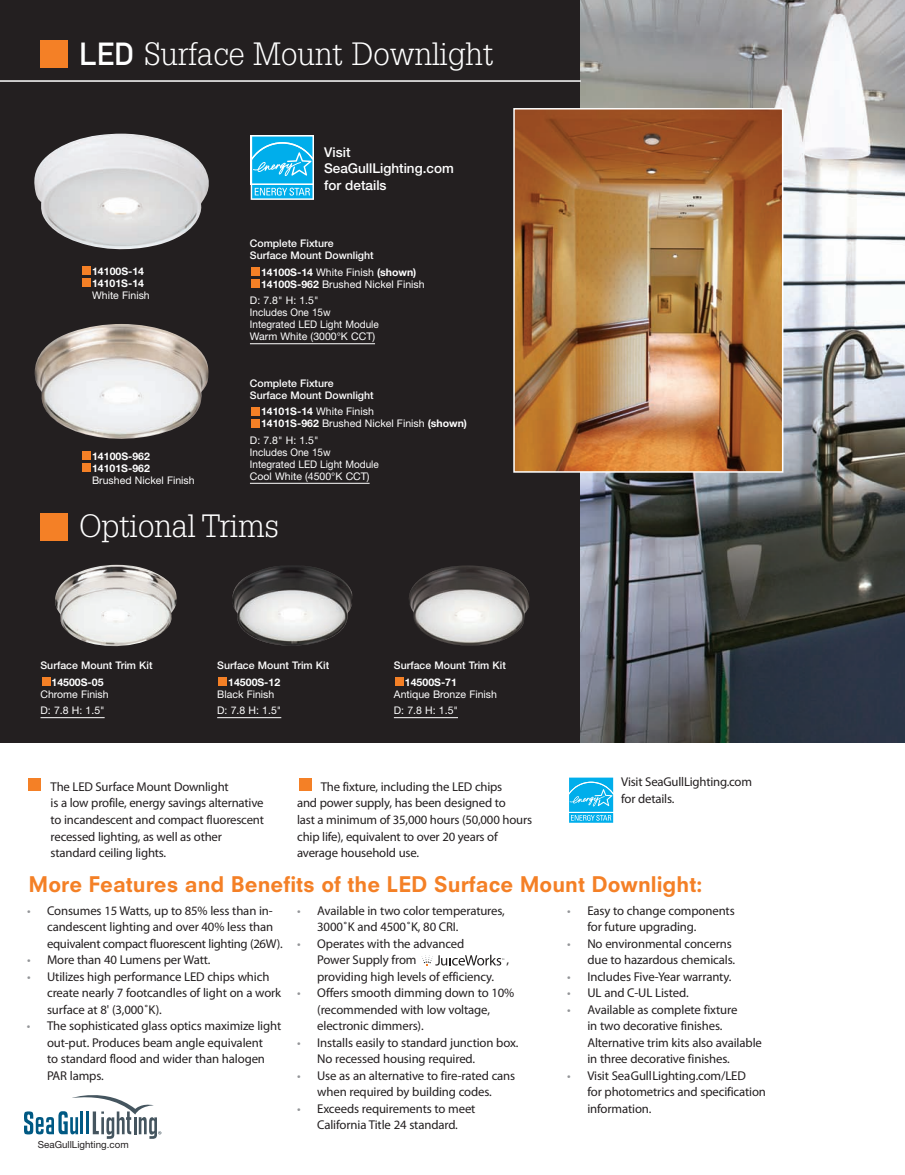
<style>
.page{position:relative;width:905px;height:1175px;background:#fff}
.page>*{position:absolute;margin:0;border:0;box-sizing:border-box;transform-origin:0 0}
.t1{font:300 31.5px "Glypha LT Std";color:#fff}
.t2{font:800 21px "Neuzeit SLT Std";color:#f48026}
.t3{font:500 13.5px/16.2px "Helvetica Neue LT Std";color:#fff}
.t4{font:12.75px/16.5px "Myriad Pro";letter-spacing:-.01em;color:#231f20}
.t5{font:10.5px/12px "Helvetica Neue LT Std";color:#fff}
.t6{font:500 10.5px/16.5px "Helvetica Neue LT Std";color:#fff}
.t7{font:700 10.5px/12px "Helvetica Neue LT Std";color:#fff}
.t8{font:9.75px "Helvetica Neue LT Std";color:#231f20}
.s1{font-family:"DIN Mittelschrift Std";font-weight:400}
.s2{font-weight:400}
.s3{font-weight:700}
.s4{color:#939598}
</style>
<div class="page">
<div style="left:0;top:0;width:904px;height:742px;background:#231f20"></div>
<img style="left:580px;top:0;width:324px;height:742px">
<img style="left:516px;top:111px;width:264px;height:358px">
<div style="left:513px;top:108px;width:270px;height:364px;border:2px solid #fff"></div>
<div style="left:40px;top:40px;width:28px;height:28px;background:#f48026"></div>
<div style="left:40px;top:513px;width:28px;height:27px;background:#f48026"></div>
<hr style="left:0;top:80px;width:580px;height:2px;background:#fff">
<svg style="left:421px;top:954px;width:83px;height:11px"></svg>
<div style="left:298px;top:778px;width:13px;height:13px;background:#f48026"></div>
<div style="left:28px;top:778px;width:13px;height:13px;background:#f48026"></div>
<div style="left:82px;top:278px;width:9px;height:9px;background:#f48026"></div>
<div style="left:82px;top:266px;width:9px;height:9px;background:#f48026"></div>
<div style="left:82px;top:464px;width:9px;height:8px;background:#f48026"></div>
<div style="left:82px;top:452px;width:9px;height:8px;background:#f48026"></div>
<img style="left:35px;top:324px;width:173px;height:115px">
<img style="left:34px;top:134px;width:175px;height:115px">
<hr style="left:250px;top:343px;width:125px;height:1px;background:#fff">
<hr style="left:250px;top:483px;width:119px;height:1px;background:#fff">
<div style="left:251px;top:419px;width:8px;height:8px;background:#f48026"></div>
<div style="left:251px;top:407px;width:8px;height:8px;background:#f48026"></div>
<div style="left:251px;top:280px;width:8px;height:8px;background:#f48026"></div>
<div style="left:251px;top:268px;width:8px;height:8px;background:#f48026"></div>
<hr style="left:40px;top:717px;width:65px;height:1px;background:#fff">
<div style="left:42px;top:677px;width:8px;height:8px;background:#f48026"></div>
<hr style="left:217px;top:717px;width:64px;height:1px;background:#fff">
<div style="left:219px;top:677px;width:8px;height:8px;background:#f48026"></div>
<hr style="left:394px;top:717px;width:64px;height:1px;background:#fff">
<div style="left:395px;top:677px;width:8px;height:8px;background:#f48026"></div>
<img style="left:55px;top:565px;width:122px;height:81px">
<img style="left:232px;top:566px;width:121px;height:79px">
<img style="left:409px;top:565px;width:120px;height:80px">
<svg style="left:24px;top:1095px;width:137px;height:43px"></svg>
<div style="left:251px;top:135px;width:63px;height:50px;background:#91dcf6"></div>
<svg style="left:251px;top:137px;width:63px;height:63px;background:#38bfee"></svg>
<svg style="left:569px;top:777px;width:45px;height:46px;background:#33beee"></svg>
<p class="t1" style="left:79px;top:42px;width:416px"><span class="s1">LED</span> Surface Mount Downlight</p>
<p class="t7" style="left:92px;top:266px;width:59px">14100S-14<br>14101S-14<br><span class="s2">White Finish</span></p>
<p class="t7" style="left:92px;top:451px;width:104px">14100S-962<br>14101S-962<br><span class="s2">Brushed Nickel Finish</span></p>
<p class="t3" style="left:324px;top:146px;width:131px">Visit<br>SeaGullLighting.com for details</p>
<p class="t6" style="left:250px;top:238px;width:125px;line-height:12px">Complete Fixture<br>Surface Mount Downlight</p>
<p class="t5" style="left:261px;top:267px;width:165px"><span class="s3">14100S-14</span> White Finish <span class="s3">(shown)<br>14100S-962</span> Brushed Nickel Finish</p>
<p class="t5" style="left:250px;top:296px;width:130px">D: 7.8" H: 1.5"<br>Includes One 15w<br>Integrated LED Light Module<br>Warm White (3000°K CCT)</p>
<p class="t6" style="left:250px;top:378px;width:125px;line-height:12px">Complete Fixture<br>Surface Mount Downlight</p>
<p class="t5" style="left:261px;top:407px;width:207px"><span class="s3">14101S-14</span> White Finish<br><span class="s3">14101S-962</span> Brushed Nickel Finish <span class="s3">(shown)</span></p>
<p class="t5" style="left:250px;top:435px;width:130px">D: 7.8" H: 1.5"<br>Includes One 15w<br>Integrated LED Light Module<br>Cool White (4500°K CCT)</p>
<p class="t1" style="left:79px;top:514px;width:201px">Optional Trims</p>
<p class="t6" style="left:52px;top:658px;width:102px;text-indent:-11px">Surface Mount Trim Kit<br><span class="s3">14500S-05</span></p>
<p class="t5" style="left:40px;top:687px;width:70px;line-height:16.5px">Chrome Finish<br>D: 7.8 H: 1.5"</p>
<p class="t6" style="left:228px;top:658px;width:102px;text-indent:-11px">Surface Mount Trim Kit<br><span class="s3">14500S-12</span></p>
<p class="t5" style="left:217px;top:687px;width:66px;line-height:16.5px">Black Finish<br>D: 7.8 H: 1.5"</p>
<p class="t6" style="left:405px;top:658px;width:102px;text-indent:-11px">Surface Mount Trim Kit<br><span class="s3">14500S-71</span></p>
<p class="t5" style="left:394px;top:687px;width:105px;line-height:16.5px">Antique Bronze Finish<br>D: 7.8 H: 1.5"</p>
<p class="t4" style="left:51px;top:779px;width:215px">The LED Surface Mount Downlight<br>is a low profile, energy savings alternative to incandescent and compact fluorescent recessed lighting, as well as other standard ceiling lights.</p>
<p class="t4" style="left:297px;top:779px;width:236px;text-indent:24px">The fixture, including the LED chips<br>and power supply, has been designed to<br>last a minimum of 35,000 hours (50,000 hours chip life), equivalent to over 20 years of average household use.</p>
<p class="t4" style="left:621px;top:774px;width:132px">Visit SeaGullLighting.com for details.</p>
<p class="t2" style="left:28px;top:876px;width:675px">More Features and Benefits of the LED Surface Mount Downlight:</p>
<p class="t4" style="left:47px;top:903px;width:237px;text-indent:-20px"><span class="s4">•</span> Consumes 15 Watts, up to 85% less than in&shy;candescent lighting and over 40% less than equivalent compact fluorescent lighting (26W).</p>
<p class="t4" style="left:27px;top:953px;width:185px"><span class="s4">•</span> More than 40 Lumens per Watt.</p>
<p class="t4" style="left:47px;top:969px;width:236px;text-indent:-20px"><span class="s4">•</span> Utilizes high performance LED chips which create nearly 7 footcandles of light on a work surface at 8' (3,000˚K).</p>
<p class="t4" style="left:47px;top:1019px;width:236px;text-indent:-20px"><span class="s4">•</span> The sophisticated glass optics maximize light out-put. Produces beam angle equivalent<br>to standard flood and wider than halogen PAR lamps.</p>
<p class="t8" style="left:38px;top:1141px;width:92px">SeaGullLighting.com</p>
<p class="t4" style="left:317px;top:903px;width:189px;text-indent:-20px"><span class="s4">•</span> Available in two color temperatures,<br>3000˚K and 4500˚K, 80 CRI.</p>
<p class="t4" style="left:317px;top:936px;width:149px;text-indent:-20px"><span class="s4">•</span> Operates with the advanced<br>Power Supply from</p>
<p class="t4" style="left:506px;top:953px;width:4px">,</p>
<p class="t4" style="left:317px;top:969px;width:178px">providing high levels of efficiency.</p>
<p class="t4" style="left:317px;top:986px;width:199px;text-indent:-20px"><span class="s4">•</span> Offers smooth dimming down to 10% (recommended with low voltage, electronic dimmers).</p>
<p class="t4" style="left:317px;top:1035px;width:203px;text-indent:-20px"><span class="s4">•</span> Installs easily to standard junction box.<br>No recessed housing required.</p>
<p class="t4" style="left:297px;top:1068px;width:220px;text-align:center"><span class="s4">•</span> Use as an alternative to fire-rated cans when required by building codes.</p>
<p class="t4" style="left:297px;top:1101px;width:180px;text-align:center"><span class="s4">•</span> Exceeds requirements to meet<br>California Title 24 standard.</p>
<p class="t4" style="left:587px;top:903px;width:149px;text-indent:-20px"><span class="s4">•</span> Easy to change components for future upgrading.</p>
<p class="t4" style="left:567px;top:936px;width:169px;text-align:right"><span class="s4">•</span> No environmental concerns due to hazardous chemicals.</p>
<p class="t4" style="left:567px;top:969px;width:166px"><span class="s4">•</span> Includes Five-Year warranty.</p>
<p class="t4" style="left:567px;top:985px;width:123px"><span class="s4">•</span> UL and C-UL Listed.</p>
<p class="t4" style="left:587px;top:1002px;width:176px;text-indent:-20px"><span class="s4">•</span> Available as complete fixture<br>in two decorative finishes.<br>Alternative trim kits also available in three decorative finishes.</p>
<p class="t4" style="left:587px;top:1068px;width:180px;text-indent:-20px"><span class="s4">•</span> Visit SeaGullLighting.com/LED<br>for photometrics and specification information.</p>
</div>
